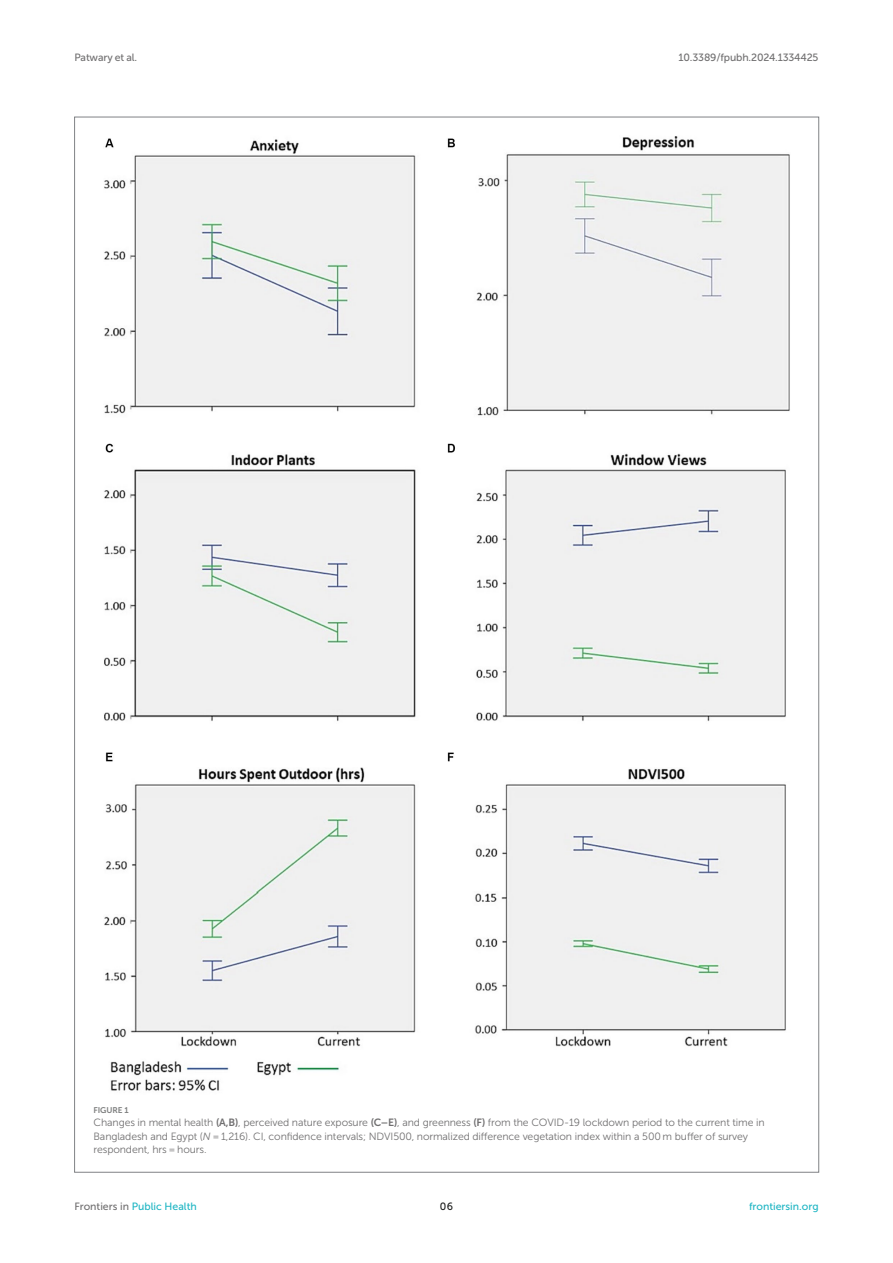
<style>
.page{position:relative;width:893px;height:1263px;background:#fff}
.page>*{position:absolute;margin:0;border:0;box-sizing:border-box;transform-origin:0 0}
.FIG_LEG{font:10.5px/13.5px "Museo Sans 300";letter-spacing:-.01em;color:#706f70}
.t1{font:10.5px "Museo Sans 500";letter-spacing:-.015em;color:#706f70}
.t2{font:10.5px "Museo Sans 500";color:#1db5c3}
.t3{font:10.5px "Museo Sans 500";color:#1b1c1b}
.FIG_HD{font:8.25px "Museo Sans 700";letter-spacing:-.01em;color:#7e7f7f}
.s1{font-family:"Museo Sans 700"}
.s2{font-style:italic}
.s3{color:#706f70}
</style>
<div class="page">
<img style="left:104px;top:136px;width:686px;height:955px">
<p class="t1" style="left:74px;top:51px;width:64px">Patwary et al.</p>
<p class="t1" style="left:679px;top:51px;width:141px">10.3389/fpubh.2024.1334425</p>
<p class="FIG_HD" style="left:94px;top:1105px;width:37px">FIGURE 1</p>
<p class="FIG_LEG" style="left:94px;top:1116px;width:673px">Changes in mental health <span class="s1">(A,B)</span>, perceived nature exposure <span class="s1">(C–E)</span>, and greenness <span class="s1">(F)</span> from the COVID-19 lockdown period to the current time in<br>Bangladesh and Egypt (<span class="s2">N</span> = 1,216). CI, confidence intervals; NDVI500, normalized difference vegetation index within a 500 m buffer of survey respondent, hrs = hours.</p>
<p class="t2" style="left:74px;top:1200px;width:124px"><span class="s3">Frontiers in</span> Public Health</p>
<p class="t3" style="left:440px;top:1200px;width:15px">06</p>
<p class="t2" style="left:749px;top:1200px;width:71px">frontiersin.org</p>
</div>
